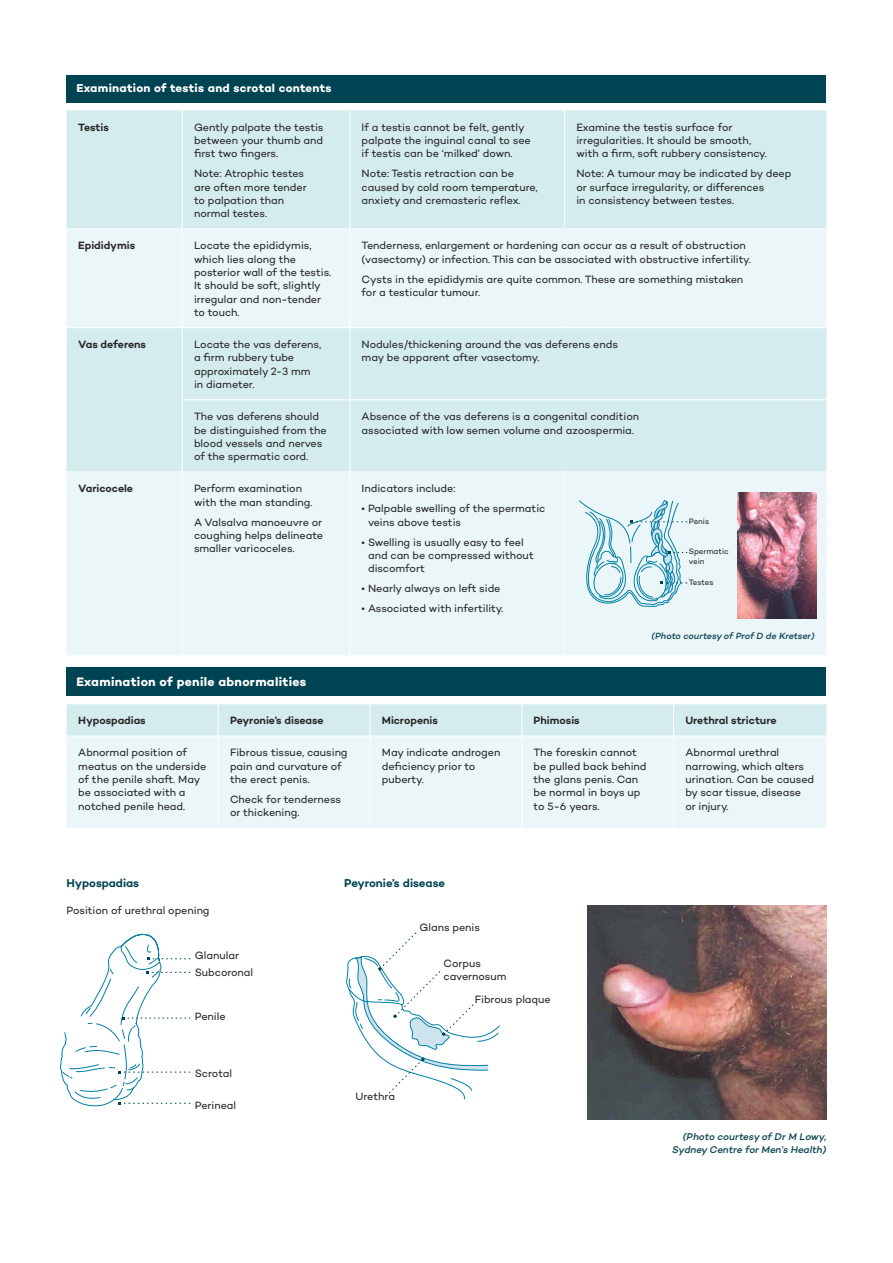
<style>
.page{position:relative;width:893px;height:1263px;background:#fff}
.page>*{position:absolute;margin:0;border:0;box-sizing:border-box;transform-origin:0 0}
.t1{font:700 12.45px "Campton";letter-spacing:.025em;color:#fff}
.t2{font:700 11.7px "Campton";letter-spacing:.02em;color:#fff}
.t3{font:600 11.7px "Campton";letter-spacing:-.005em;color:#004352}
.t4{font:10.8px/13.4px "Campton";letter-spacing:-.005em;color:#282827}
.t5{font:600 10.8px "Campton";letter-spacing:-.005em;color:#282827}
.t6{font:italic 500 10.05px/13.4px "Campton";letter-spacing:-.005em;color:#134857;text-align:right}
.t7{font:italic 500 9.15px "Campton";letter-spacing:-.01em;color:#134857}
.t8{font:7.95px/9.6px "Campton";letter-spacing:-.01em;color:#282827}
</style>
<div class="page">
<svg style="left:60px;top:933px;width:130px;height:174px"></svg>
<img style="left:588px;top:905px;width:238px;height:214px">
<svg style="left:346px;top:932px;width:154px;height:168px"></svg>
<div style="left:66px;top:75px;width:760px;height:27px;background:#004352"></div>
<div style="left:66px;top:667px;width:760px;height:29px;background:#004352"></div>
<div style="left:66px;top:110px;width:760px;height:119px;background:#d5ecef"></div>
<svg style="left:66px;top:230px;width:760px;height:425px;background:#e2f2f4"></svg>
<hr style="left:182px;top:110px;width:1px;height:119px;background:#fff">
<hr style="left:350px;top:110px;width:1px;height:119px;background:#fff">
<hr style="left:564px;top:110px;width:1px;height:119px;background:#fff">
<hr style="left:182px;top:400px;width:1px;height:72px;background:#fff">
<hr style="left:182px;top:328px;width:1px;height:72px;background:#fff">
<hr style="left:182px;top:400px;width:168px;height:1px;background:#fff">
<hr style="left:350px;top:328px;width:1px;height:72px;background:#fff">
<hr style="left:350px;top:400px;width:215px;height:1px;background:#fff">
<hr style="left:350px;top:400px;width:1px;height:72px;background:#fff">
<hr style="left:565px;top:400px;width:261px;height:1px;background:#fff">
<hr style="left:66px;top:327px;width:116px;height:1px;background:#fff">
<hr style="left:66px;top:472px;width:116px;height:1px;background:#fff">
<hr style="left:182px;top:472px;width:168px;height:1px;background:#fff">
<hr style="left:182px;top:472px;width:1px;height:183px;background:#fff">
<hr style="left:350px;top:472px;width:215px;height:1px;background:#fff">
<hr style="left:350px;top:472px;width:1px;height:183px;background:#fff">
<hr style="left:565px;top:472px;width:261px;height:1px;background:#fff">
<hr style="left:564px;top:472px;width:1px;height:183px;background:#fff">
<hr style="left:350px;top:327px;width:215px;height:1px;background:#fff">
<hr style="left:565px;top:327px;width:261px;height:1px;background:#fff">
<hr style="left:182px;top:229px;width:1px;height:98px;background:#fff">
<hr style="left:350px;top:229px;width:1px;height:98px;background:#fff">
<hr style="left:182px;top:327px;width:168px;height:1px;background:#fff">
<div style="left:66px;top:704px;width:760px;height:32px;background:#d5ecef"></div>
<div style="left:66px;top:737px;width:760px;height:91px;background:#ebf6f8"></div>
<hr style="left:218px;top:736px;width:1px;height:92px;background:#fff">
<hr style="left:370px;top:736px;width:1px;height:92px;background:#fff">
<hr style="left:522px;top:736px;width:1px;height:92px;background:#fff">
<hr style="left:673px;top:736px;width:1px;height:92px;background:#fff">
<hr style="left:218px;top:704px;width:1px;height:32px;background:#fff">
<hr style="left:370px;top:704px;width:1px;height:32px;background:#fff">
<hr style="left:522px;top:704px;width:1px;height:32px;background:#fff">
<hr style="left:673px;top:704px;width:1px;height:32px;background:#fff">
<img style="left:738px;top:492px;width:78px;height:126px">
<div style="left:579px;top:492px;width:153px;height:133px;background:#ebf6f8"></div>
<svg style="left:579px;top:500px;width:108px;height:107px"></svg>
<p class="t2" style="left:76px;top:81px;width:257px">Examination of testis and scrotal contents</p>
<p class="t5" style="left:78px;top:120px;width:32px">Testis</p>
<p class="t4" style="left:194px;top:120px;width:131px;text-align:justify">Gently palpate the testis between your thumb and first two fingers.</p>
<p class="t4" style="left:194px;top:167px;width:114px">Note: Atrophic testes are often more tender to palpation than normal testes.</p>
<p class="t4" style="left:362px;top:120px;width:171px">If a testis cannot be felt, gently palpate the inguinal canal to see if testis can be ‘milked’ down.</p>
<p class="t4" style="left:362px;top:167px;width:178px">Note: Testis retraction can be caused by cold room temperature, anxiety and cremasteric reflex.</p>
<p class="t4" style="left:576px;top:120px;width:192px">Examine the testis surface for irregularities. It should be smooth, with a firm, soft rubbery consistency.</p>
<p class="t4" style="left:576px;top:167px;width:216px">Note: A tumour may be indicated by deep or surface irregularity, or differences<br>in consistency between testes.</p>
<p class="t5" style="left:78px;top:239px;width:58px">Epididymis</p>
<p class="t4" style="left:194px;top:239px;width:139px">Locate the epididymis, which lies along the posterior wall of the testis.<br>It should be soft, slightly irregular and non-tender to touch.</p>
<p class="t4" style="left:362px;top:239px;width:391px">Tenderness, enlargement or hardening can occur as a result of obstruction (vasectomy) or infection. This can be associated with obstructive infertility.</p>
<p class="t4" style="left:362px;top:272px;width:383px">Cysts in the epididymis are quite common. These are something mistaken for a testicular tumour.</p>
<p class="t5" style="left:78px;top:338px;width:69px">Vas deferens</p>
<p class="t4" style="left:194px;top:338px;width:129px">Locate the vas deferens, a firm rubbery tube approximately 2-3 mm in diameter.</p>
<p class="t4" style="left:362px;top:338px;width:258px">Nodules/thickening around the vas deferens ends may be apparent after vasectomy.</p>
<p class="t4" style="left:194px;top:410px;width:134px">The vas deferens should be distinguished from the blood vessels and nerves of the spermatic cord.</p>
<p class="t4" style="left:362px;top:410px;width:279px">Absence of the vas deferens is a congenital condition associated with low semen volume and azoospermia.</p>
<p class="t5" style="left:78px;top:482px;width:56px">Varicocele</p>
<p class="t4" style="left:194px;top:482px;width:120px">Perform examination with the man standing.</p>
<p class="t4" style="left:194px;top:515px;width:131px;text-align:justify">A Valsalva manoeuvre or coughing helps delineate smaller varicoceles.</p>
<p class="t4" style="left:362px;top:482px;width:95px">Indicators include:</p>
<p class="t4" style="left:368px;top:502px;width:179px;text-indent:-6px">• Palpable swelling of the spermatic veins above testis</p>
<p class="t4" style="left:368px;top:535px;width:167px;text-indent:-6px">• Swelling is usually easy to feel and can be compressed without discomfort</p>
<p class="t4" style="left:362px;top:581px;width:140px">• Nearly always on left side</p>
<p class="t4" style="left:362px;top:601px;width:143px">• Associated with infertility.</p>
<p class="t8" style="left:689px;top:516px;width:22px">Penis</p>
<p class="t8" style="left:689px;top:546px;width:41px">Spermatic vein</p>
<p class="t8" style="left:689px;top:577px;width:26px">Testes</p>
<p class="t7" style="left:651px;top:630px;width:165px">(Photo courtesy of Prof D de Kretser)</p>
<p class="t1" style="left:76px;top:673px;width:231px">Examination of penile abnormalities</p>
<p class="t5" style="left:78px;top:714px;width:69px">Hypospadias</p>
<p class="t5" style="left:230px;top:714px;width:95px">Peyronie’s disease</p>
<p class="t5" style="left:382px;top:714px;width:58px">Micropenis</p>
<p class="t5" style="left:534px;top:714px;width:48px">Phimosis</p>
<p class="t5" style="left:685px;top:714px;width:93px">Urethral stricture</p>
<p class="t4" style="left:78px;top:746px;width:130px">Abnormal position of meatus on the underside of the penile shaft. May be associated with a notched penile head.</p>
<p class="t4" style="left:230px;top:746px;width:119px">Fibrous tissue, causing pain and curvature of the erect penis.</p>
<p class="t4" style="left:382px;top:746px;width:120px">May indicate androgen deficiency prior to puberty.</p>
<p class="t4" style="left:534px;top:746px;width:114px">The foreskin cannot be pulled back behind the glans penis. Can be normal in boys up to 5-6 years.</p>
<p class="t4" style="left:685px;top:746px;width:130px">Abnormal urethral narrowing, which alters urination. Can be caused by scar tissue, disease or injury.</p>
<p class="t4" style="left:230px;top:792px;width:113px">Check for tenderness or thickening.</p>
<p class="t3" style="left:67px;top:875px;width:74px">Hypospadias</p>
<p class="t3" style="left:344px;top:875px;width:102px">Peyronie’s disease</p>
<p class="t4" style="left:67px;top:903px;width:145px">Position of urethral opening</p>
<p class="t4" style="left:195px;top:947px;width:60px;line-height:16.4px">Glanular<br>Subcoronal</p>
<p class="t4" style="left:195px;top:1009px;width:32px">Penile</p>
<p class="t4" style="left:195px;top:1066px;width:39px">Scrotal</p>
<p class="t4" style="left:195px;top:1099px;width:43px">Perineal</p>
<p class="t4" style="left:420px;top:920px;width:62px">Glans penis</p>
<p class="t4" style="left:444px;top:956px;width:65px">Corpus cavernosum</p>
<p class="t4" style="left:475px;top:993px;width:78px">Fibrous plaque</p>
<p class="t4" style="left:355px;top:1089px;width:41px">Urethra</p>
<p class="t6" style="left:672px;top:1130px;width:156px">(Photo courtesy of Dr M Lowy,<br>Sydney Centre for Men’s Health)</p>
</div>
